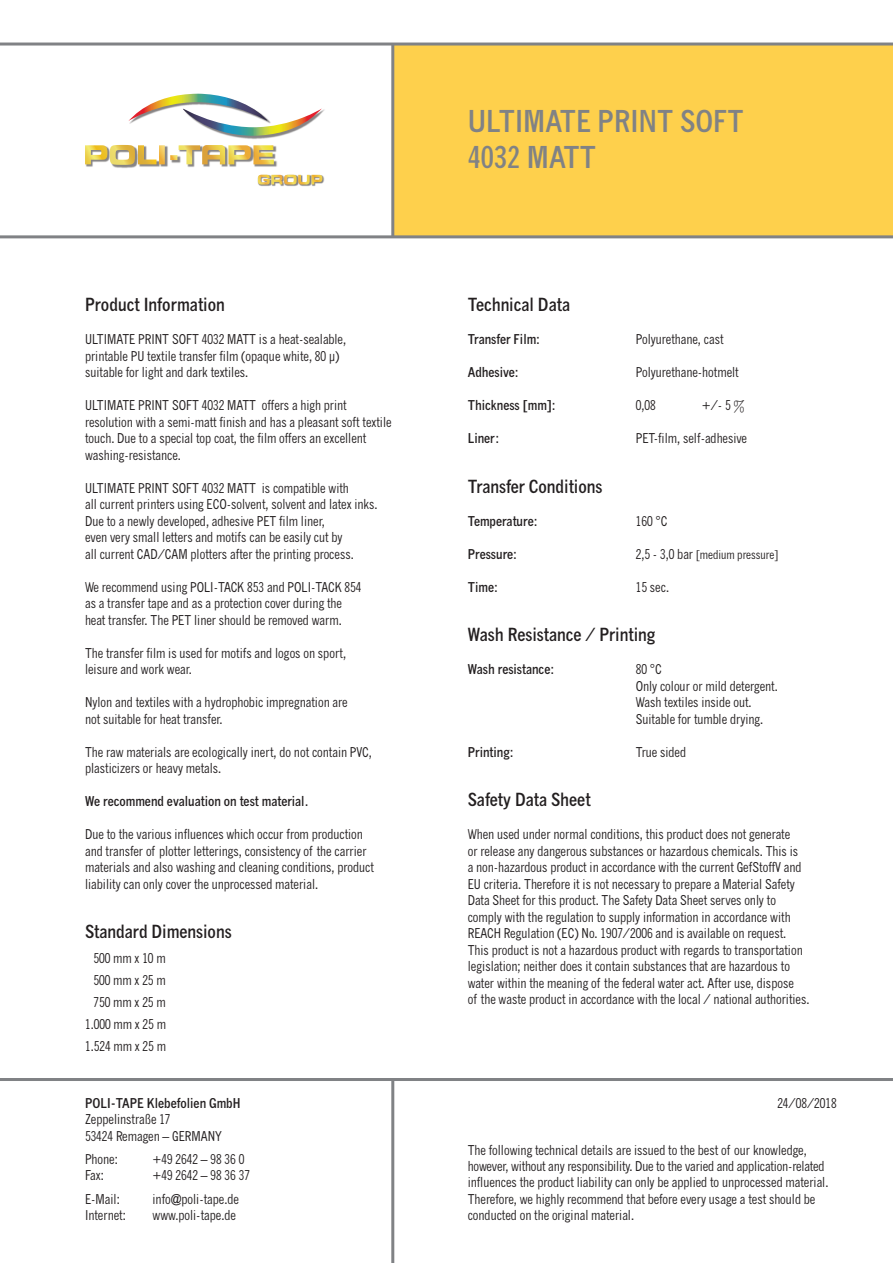
<style>
.page{position:relative;width:893px;height:1263px;background:#fff}
.page>*{position:absolute;margin:0;border:0;box-sizing:border-box;transform-origin:0 0}
.t1{font:700 condensed 30px/36px "News Gothic MT Pro";color:#808285}
.t2{font:700 condensed 18px "News Gothic MT Pro";color:#231f20}
.t3{font:condensed 13.5px/16.5px "News Gothic MT Pro";color:#231f20}
.t4{font:700 condensed 13.5px "News Gothic MT Pro";color:#231f20}
.t5{font:condensed 12px "News Gothic MT Pro";color:#231f20}
.s1{font-size:13.5px}
</style>
<div class="page">
<div style="left:393px;top:44px;width:500px;height:193px;background:#fed04c"></div>
<hr style="left:0;top:235px;width:893px;height:3px;background:#808285">
<hr style="left:0;top:43px;width:893px;height:3px;background:#808285">
<hr style="left:391px;top:44px;width:3px;height:193px;background:#808285">
<hr style="left:0;top:1078px;width:893px;height:3px;background:#808285">
<hr style="left:391px;top:1079px;width:3px;height:184px;background:#808285">
<img style="left:259px;top:175px;width:66px;height:11px">
<svg style="left:258px;top:175px;width:64px;height:10px"></svg>
<img style="left:86px;top:165px;width:82px;height:3px">
<img style="left:187px;top:146px;width:90px;height:21px">
<svg style="left:85px;top:145px;width:189px;height:20px"></svg>
<img style="left:230px;top:109px;width:95px;height:30px">
<svg style="left:128px;top:94px;width:194px;height:42px"></svg>
<h2 class="t2" style="left:85px;top:293px;width:141px">Product Information</h2>
<p class="t3" style="left:85px;top:331px;width:263px">ULTIMATE PRINT SOFT 4032 MATT is a heat-sealable, printable PU textile transfer film (opaque white, 80 µ) suitable for light and dark textiles.</p>
<p class="t3" style="left:85px;top:397px;width:308px">ULTIMATE PRINT SOFT 4032 MATT offers a high print resolution with a semi-matt finish and has a pleasant soft textile touch. Due to a special top coat, the film offers an excellent washing-resistance.</p>
<p class="t3" style="left:85px;top:479px;width:294px">ULTIMATE PRINT SOFT 4032 MATT is compatible with<br>all current printers using ECO-solvent, solvent and latex inks.<br>Due to a newly developed, adhesive PET film liner,<br>even very small letters and motifs can be easily cut by<br>all current CAD/CAM plotters after the printing process.</p>
<p class="t3" style="left:85px;top:578px;width:278px">We recommend using POLI-TACK 853 and POLI-TACK 854 as a transfer tape and as a protection cover during the heat transfer. The PET liner should be removed warm.</p>
<p class="t3" style="left:85px;top:644px;width:263px">The transfer film is used for motifs and logos on sport, leisure and work wear.</p>
<p class="t3" style="left:85px;top:694px;width:264px">Nylon and textiles with a hydrophobic impregnation are not suitable for heat transfer.</p>
<p class="t3" style="left:85px;top:743px;width:288px">The raw materials are ecologically inert, do not contain PVC, plasticizers or heavy metals.</p>
<p class="t4" style="left:85px;top:793px;width:225px">We recommend evaluation on test material.</p>
<p class="t3" style="left:85px;top:826px;width:290px">Due to the various influences which occur from production and transfer of plotter letterings, consistency of the carrier materials and also washing and cleaning conditions, product liability can only cover the unprocessed material.</p>
<h2 class="t2" style="left:85px;top:920px;width:148px">Standard Dimensions</h2>
<p class="t3" style="left:85px;top:947px;width:82px;line-height:22px;text-align:right">500 mm x 10 m<br>500 mm x 25 m<br>750 mm x 25 m<br>1.000 mm x 25 m<br>1.524 mm x 25 m</p>
<p class="t4" style="left:85px;top:1095px;width:157px">POLI-TAPE Klebefolien GmbH</p>
<p class="t3" style="left:85px;top:1111px;width:138px">Zeppelinstraße 17<br>53424 Remagen – GERMANY</p>
<p class="t3" style="left:85px;top:1151px;width:34px">Phone:</p>
<p class="t3" style="left:153px;top:1151px;width:93px">+49 2642 – 98 36 0</p>
<p class="t3" style="left:85px;top:1167px;width:20px">Fax:</p>
<p class="t3" style="left:153px;top:1167px;width:99px">+49 2642 – 98 36 37</p>
<p class="t3" style="left:85px;top:1190px;width:36px">E-Mail:</p>
<p class="t3" style="left:153px;top:1190px;width:88px">info@poli-tape.de</p>
<p class="t3" style="left:85px;top:1207px;width:42px">Internet:</p>
<p class="t3" style="left:153px;top:1207px;width:85px">www.poli-tape.de</p>
<h1 class="t1" style="left:468px;top:103px;width:277px">ULTIMATE PRINT SOFT<br>4032 MATT</h1>
<h2 class="t2" style="left:468px;top:293px;width:104px">Technical Data</h2>
<p class="t4" style="left:468px;top:331px;width:74px">Transfer Film:</p>
<p class="t3" style="left:636px;top:331px;width:89px">Polyurethane, cast</p>
<p class="t4" style="left:468px;top:364px;width:52px">Adhesive:</p>
<p class="t3" style="left:636px;top:364px;width:104px">Polyurethane-hotmelt</p>
<p class="t4" style="left:468px;top:397px;width:90px">Thickness [mm]:</p>
<p class="t3" style="left:636px;top:397px;width:21px">0,08</p>
<p class="t3" style="left:702px;top:397px;width:45px">+/- 5 %</p>
<p class="t4" style="left:468px;top:430px;width:33px">Liner:</p>
<p class="t3" style="left:636px;top:430px;width:113px">PET-film, self-adhesive</p>
<h2 class="t2" style="left:468px;top:475px;width:136px">Transfer Conditions</h2>
<p class="t4" style="left:468px;top:512px;width:71px">Temperature:</p>
<p class="t3" style="left:636px;top:512px;width:33px">160 °C</p>
<p class="t4" style="left:468px;top:545px;width:51px">Pressure:</p>
<p class="t5" style="left:636px;top:547px;width:144px"><span class="s1">2,5 - 3,0 bar</span> [medium pressure]</p>
<p class="t4" style="left:468px;top:578px;width:32px">Time:</p>
<p class="t3" style="left:636px;top:578px;width:35px">15 sec.</p>
<h2 class="t2" style="left:468px;top:623px;width:189px">Wash Resistance / Printing</h2>
<p class="t4" style="left:468px;top:661px;width:88px">Wash resistance:</p>
<p class="t3" style="left:636px;top:661px;width:144px">80 °C<br>Only colour or mild detergent.<br>Wash textiles inside out.<br>Suitable for tumble drying.</p>
<p class="t4" style="left:468px;top:743px;width:47px">Printing:</p>
<p class="t3" style="left:636px;top:743px;width:52px">True sided</p>
<h2 class="t2" style="left:468px;top:788px;width:124px">Safety Data Sheet</h2>
<p class="t3" style="left:468px;top:826px;width:343px">When used under normal conditions, this product does not generate<br>or release any dangerous substances or hazardous chemicals. This is<br>a non-hazardous product in accordance with the current GefStoffV and EU criteria. Therefore it is not necessary to prepare a Material Safety Data Sheet for this product. The Safety Data Sheet serves only to comply with the regulation to supply information in accordance with REACH Regulation (EC) No. 1907/2006 and is available on request.<br>This product is not a hazardous product with regards to transportation legislation; neither does it contain substances that are hazardous to water within the meaning of the federal water act. After use, dispose<br>of the waste product in accordance with the local / national authorities.</p>
<p class="t3" style="left:777px;top:1095px;width:61px">24/08/2018</p>
<p class="t3" style="left:468px;top:1142px;width:362px">The following technical details are issued to the best of our knowledge, however, without any responsibility. Due to the varied and application-related influences the product liability can only be applied to unprocessed material.<br>Therefore, we highly recommend that before every usage a test should be conducted on the original material.</p>
</div>
